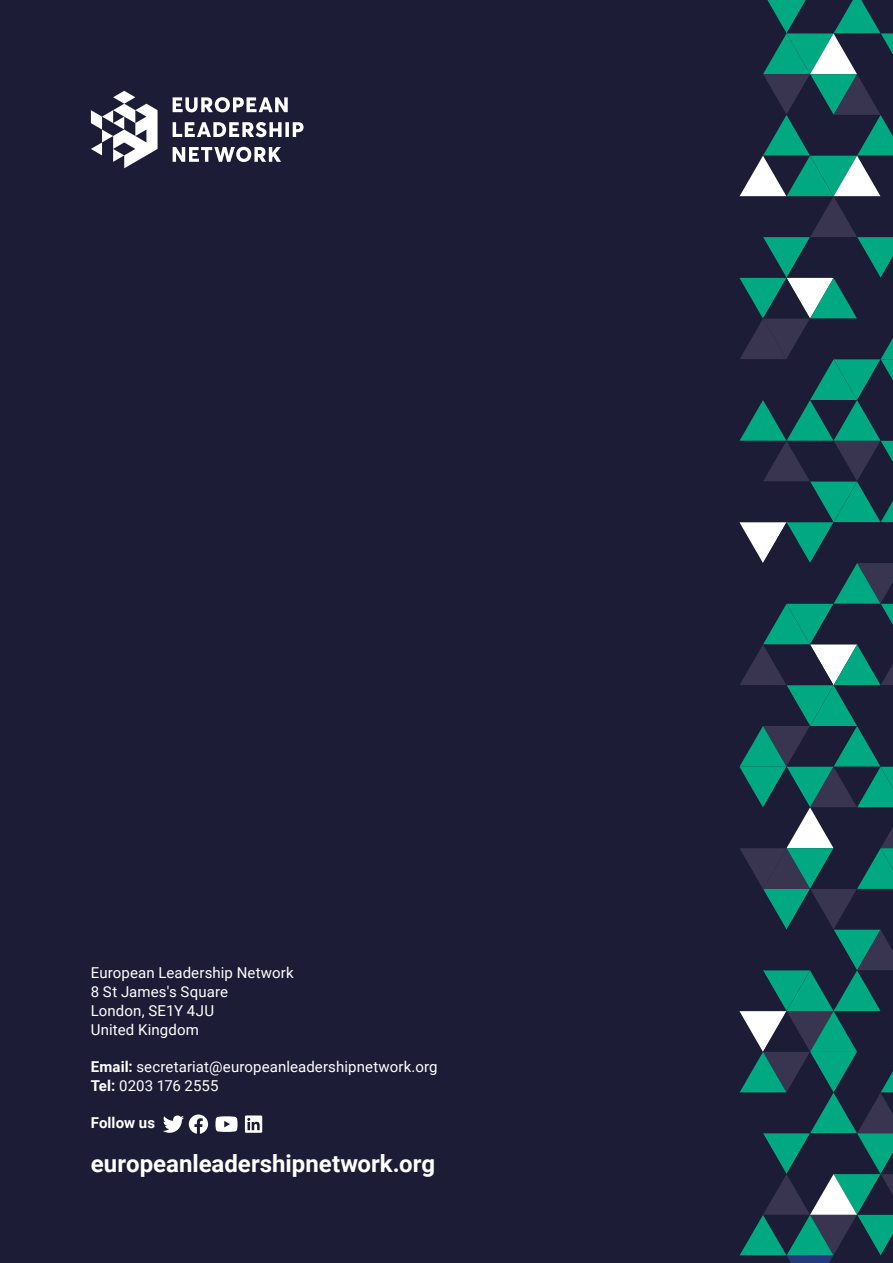
<style>
.page{position:relative;width:893px;height:1263px;background:#1c1c37}
.page>*{position:absolute;margin:0;border:0;box-sizing:border-box;transform-origin:0 0}
.t1{font:700 24px "Roboto";color:#fff}
.t2{font:15px/18.8px "Roboto";letter-spacing:.005em;color:#fff}
.t3{font:700 15px "Roboto";letter-spacing:.005em;color:#fff}
.s1{font-weight:700}
</style>
<div class="page">
<svg style="left:739px;top:0;width:154px;height:1263px"></svg>
<svg style="left:91px;top:91px;width:213px;height:77px"></svg>
<svg style="left:245px;top:1115px;width:17px;height:18px"></svg>
<svg style="left:215px;top:1116px;width:23px;height:16px"></svg>
<svg style="left:163px;top:1114px;width:45px;height:20px"></svg>
<p class="t2" style="left:91px;top:963px;width:204px">European Leadership Network<br>8 St James's Square<br>London, SE1Y 4JU<br>United Kingdom</p>
<p class="t2" style="left:91px;top:1057px;width:348px"><span class="s1">Email:</span> secretariat@europeanleadershipnetwork.org<br><span class="s1">Tel:</span> 0203 176 2555</p>
<p class="t3" style="left:91px;top:1112px;width:66px">Follow us</p>
<h1 class="t1" style="left:91px;top:1147px;width:346px">europeanleadershipnetwork.org</h1>
</div>
